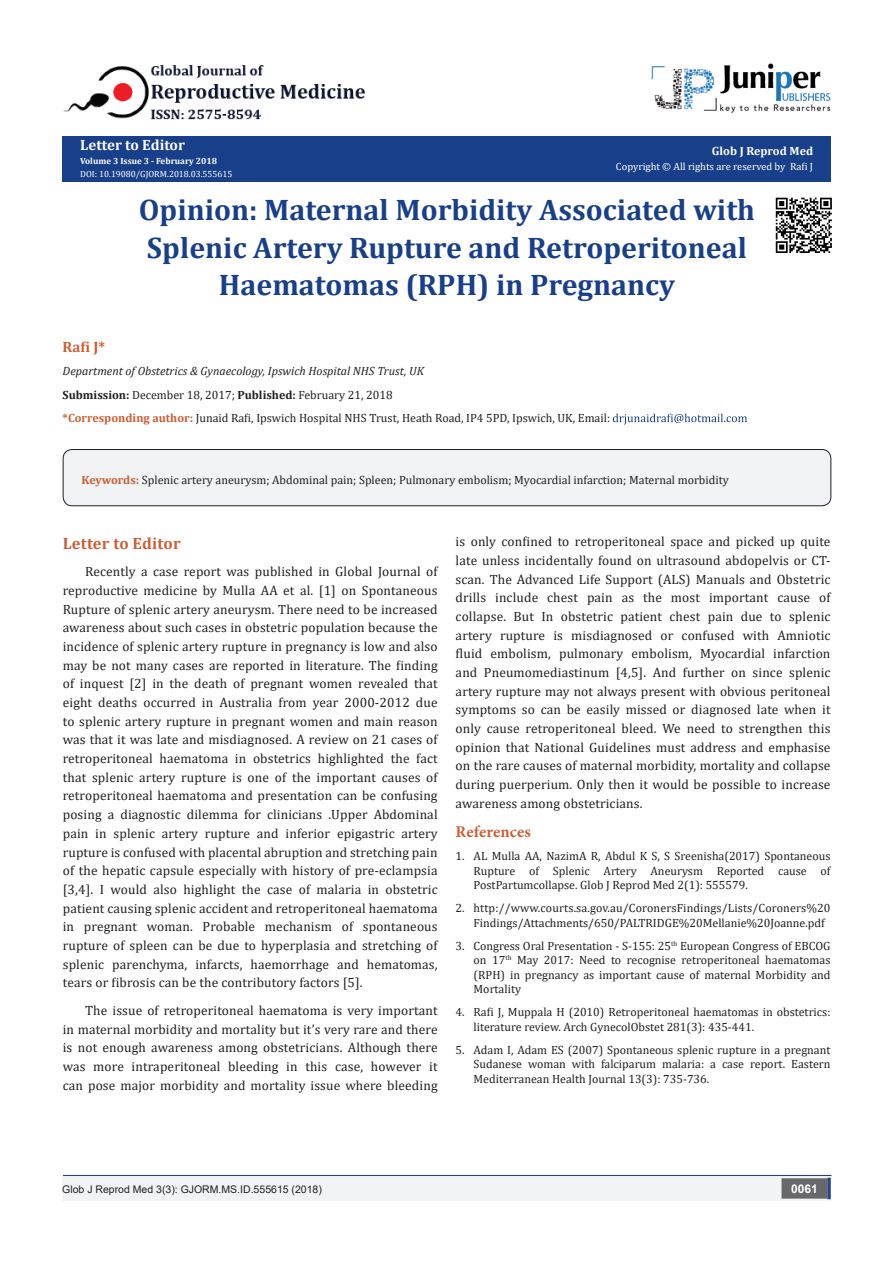
<style>
.page{position:relative;width:893px;height:1263px;background:#fff}
.page>*{position:absolute;margin:0;border:0;box-sizing:border-box;transform-origin:0 0}
.t1{font:700 29.85px/37.3px "Cambria";color:#183f89;text-align:center}
.t2{font:700 16.5px "Cambria";letter-spacing:.01em;color:#ca5f37}
.t3{font:700 16.5px "Minion Pro";letter-spacing:.005em;color:#ca5f37}
.t4{font:700 15px "Cambria";color:#fffefc}
.t5{font:700 15px "Cambria";color:#ca5f37}
.t6{font:13.5px/18.8px "Cambria";letter-spacing:.01em;color:#231f20;text-align:justify}
.t7{font:12px/14.4px "Cambria";color:#231f20;text-align:justify}
.t8{font:italic 12px "Cambria";color:#231f20}
.t9{font:700 12px "Cambria";color:#fffefc}
.t10{font:700 12px "Arial";color:#fff}
.t11{font:10.5px "Arial";color:#231f20}
.t12{font:10.5px "Cambria";color:#fffefc}
.t13{font:9px "Cambria";color:#fff}
.t14{font:700 9px "Cambria";color:#fffefc}
.s1{color:#fffefc}
.s2{font-weight:700}
.s3{font-weight:700;color:#ca5f37}
</style>
<div class="page">
<div style="left:62px;top:137px;width:769px;height:45px;background:#183f89"></div>
<svg style="left:613px;top:414px;width:134px;height:11px"></svg>
<div style="left:62px;top:1177px;width:393px;height:24px;background:#f2f3f4"></div>
<div style="left:455px;top:1177px;width:376px;height:24px;background:#f2f3f4"></div>
<div style="left:782px;top:1179px;width:45px;height:19px;background:#68676a"></div>
<div style="left:781px;top:1178px;width:46px;height:20px;border:2px solid #68676a"></div>
<svg style="left:827px;top:1178px;width:4px;height:21px"></svg>
<img style="left:651px;top:63px;width:180px;height:50px">
<img style="left:63px;top:65px;width:302px;height:55px">
<div style="left:63px;top:449px;width:768px;height:57px;background:#f2f3f4;border-radius:9px"></div>
<div style="left:63px;top:449px;width:768px;height:57px;border:1px solid #231f20;border-radius:9px"></div>
<hr style="left:63px;top:1175px;width:768px;height:1px;background:#253f8e">
<img style="left:775px;top:197px;width:57px;height:56px">
<p class="t4" style="left:80px;top:134px;width:106px">Letter to Editor</p>
<p class="t14" style="left:80px;top:154px;width:138px">Volume 3 Issue 3 - February 2018</p>
<p class="t13" style="left:80px;top:169px;width:154px"><span class="s1">DOI:</span> 10.19080/GJORM.2018.03.555615</p>
<p class="t9" style="left:712px;top:142px;width:103px">Glob J Reprod Med</p>
<p class="t12" style="left:616px;top:160px;width:199px">Copyright © All rights are reserved by Rafi J</p>
<p class="t1" style="left:139px;top:191px;width:618px">Opinion: Maternal Morbidity Associated with</p>
<p class="t1" style="left:147px;top:228px;width:601px">Splenic Artery Rupture and Retroperitoneal<br>Haematomas (RPH) in Pregnancy</p>
<p class="t5" style="left:63px;top:336px;width:44px">Rafi J*</p>
<p class="t8" style="left:63px;top:363px;width:363px">Department of Obstetrics &amp; Gynaecology, Ipswich Hospital NHS Trust, UK</p>
<p class="t7" style="left:63px;top:387px;width:332px"><span class="s2">Submission:</span> December 18, 2017; <span class="s2">Published:</span> February 21, 2018</p>
<p class="t7" style="left:63px;top:411px;width:549px"><span class="s3">*Corresponding author:</span> Junaid Rafi, Ipswich Hospital NHS Trust, Heath Road, IP4 5PD, Ipswich, UK, Email:</p>
<p class="t7" style="left:81px;top:472px;width:649px"><span class="s3">Keywords:</span> Splenic artery aneurysm; Abdominal pain; Spleen; Pulmonary embolism; Myocardial infarction; Maternal morbidity</p>
<p class="t2" style="left:63px;top:531px;width:119px">Letter to Editor</p>
<p class="t6" style="left:63px;top:562px;width:376px;text-indent:22px">Recently a case report was published in Global Journal of reproductive medicine by Mulla AA et al. [1] on Spontaneous Rupture of splenic artery aneurysm. There need to be increased awareness about such cases in obstetric population because the incidence of splenic artery rupture in pregnancy is low and also may be not many cases are reported in literature. The finding of inquest [2] in the death of pregnant women revealed that eight deaths occurred in Australia from year 2000-2012 due to splenic artery rupture in pregnant women and main reason was that it was late and misdiagnosed. A review on 21 cases of retroperitoneal haematoma in obstetrics highlighted the fact that splenic artery rupture is one of the important causes of retroperitoneal haematoma and presentation can be confusing posing a diagnostic dilemma for clinicians .Upper Abdominal pain in splenic artery rupture and inferior epigastric artery rupture is confused with placental abruption and stretching pain of the hepatic capsule especially with history of pre-eclampsia [3,4]. I would also highlight the case of malaria in obstetric patient causing splenic accident and retroperitoneal haematoma in pregnant woman. Probable mechanism of spontaneous rupture of spleen can be due to hyperplasia and stretching of splenic parenchyma, infarcts, haemorrhage and hematomas, tears or fibrosis can be the contributory factors [5].</p>
<p class="t6" style="left:63px;top:1001px;width:376px;text-indent:22px">The issue of retroperitoneal haematoma is very important in maternal morbidity and mortality but it’s very rare and there is not enough awareness among obstetricians. Although there was more intraperitoneal bleeding in this case, however it can pose major morbidity and mortality issue where bleeding</p>
<p class="t6" style="left:456px;top:532px;width:376px">is only confined to retroperitoneal space and picked up quite late unless incidentally found on ultrasound abdopelvis or CT&shy;scan. The Advanced Life Support (ALS) Manuals and Obstetric drills include chest pain as the most important cause of collapse. But In obstetric patient chest pain due to splenic artery rupture is misdiagnosed or confused with Amniotic fluid embolism, pulmonary embolism, Myocardial infarction and Pneumomediastinum [4,5]. And further on since splenic artery rupture may not always present with obvious peritoneal symptoms so can be easily missed or diagnosed late when it only cause retroperitoneal bleed. We need to strengthen this opinion that National Guidelines must address and emphasise on the rare causes of maternal morbidity, mortality and collapse during puerperium. Only then it would be possible to increase awareness among obstetricians.</p>
<p class="t3" style="left:456px;top:820px;width:77px">References</p>
<p class="t7" style="left:474px;top:849px;width:358px;text-indent:-18px">1. AL Mulla AA, NazimA R, Abdul K S, S Sreenisha(2017) Spontaneous Rupture of Splenic Artery Aneurysm Reported cause of PostPartumcollapse. Glob J Reprod Med 2(1): 555579.</p>
<p class="t7" style="left:474px;top:901px;width:358px;text-indent:-18px">2. http://www.courts.sa.gov.au/CoronersFindings/Lists/Coroners%20<br>Findings/Attachments/650/PALTRIDGE%20Mellanie%20Joanne.pdf</p>
<p class="t7" style="left:474px;top:939px;width:358px;text-indent:-18px">3. Congress Oral Presentation - S-155: 25<sup>th</sup> European Congress of EBCOG on 17<sup>th</sup> May 2017: Need to recognise retroperitoneal haematomas (RPH) in pregnancy as important cause of maternal Morbidity and Mortality</p>
<p class="t7" style="left:474px;top:1005px;width:358px;text-indent:-18px">4. Rafi J, Muppala H (2010) Retroperitoneal haematomas in obstetrics: literature review. Arch GynecolObstet 281(3): 435-441.</p>
<p class="t7" style="left:474px;top:1043px;width:358px;text-indent:-18px">5. Adam I, Adam ES (2007) Spontaneous splenic rupture in a pregnant Sudanese woman with falciparum malaria: a case report. Eastern Mediterranean Health Journal 13(3): 735-736.</p>
<p class="t11" style="left:62px;top:1182px;width:261px">Glob J Reprod Med 3(3): GJORM.MS.ID.555615 (2018)</p>
<p class="t10" style="left:791px;top:1180px;width:28px">0061</p>
</div>
